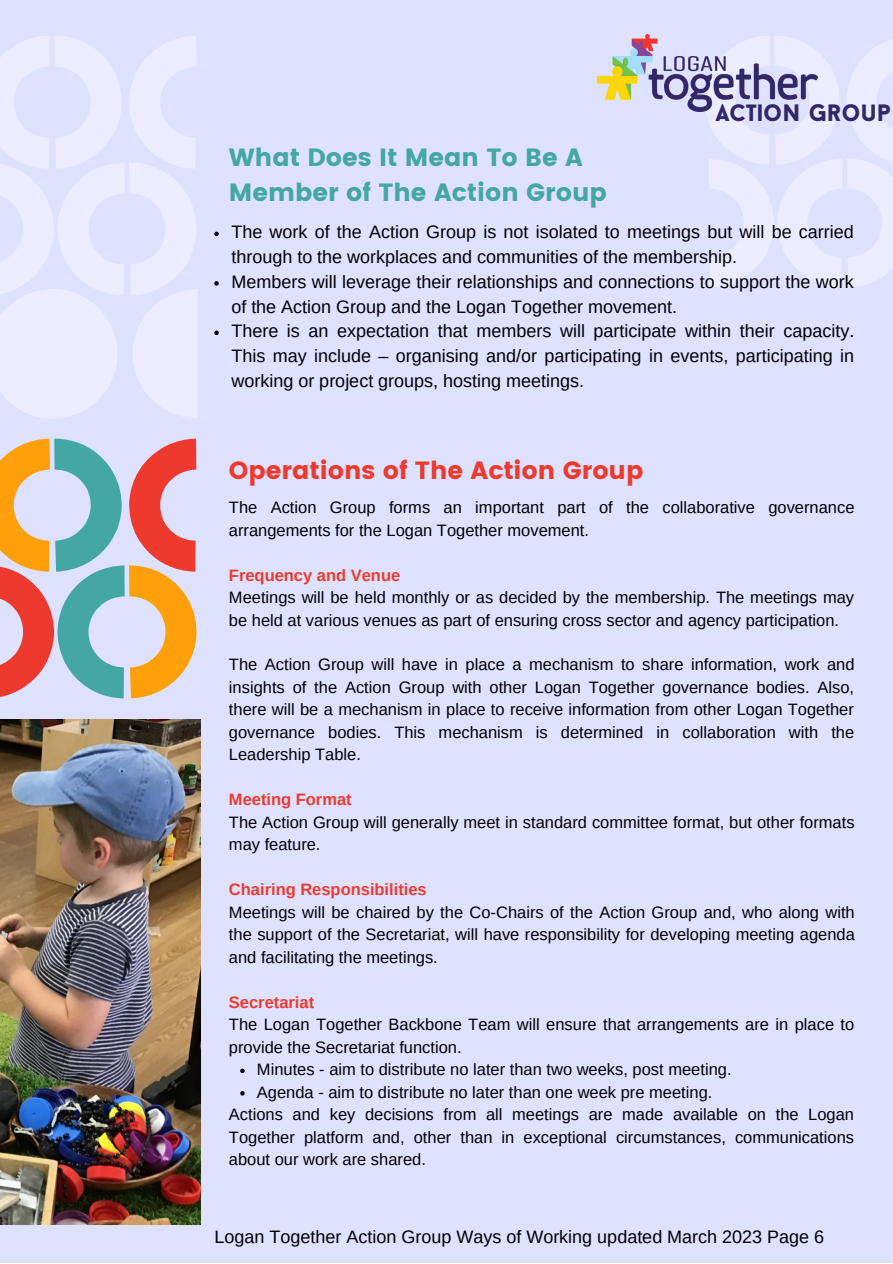
<style>
.page{position:relative;width:893px;height:1264px;background:#fff}
.page>*{position:absolute;margin:0;border:0;box-sizing:border-box;transform-origin:0 0}
.t1{font:24.9px/34.8px "Poppins";color:#45a6a6}
.t2{font:24.9px "Poppins";color:#ee3a2e}
.t3{font:900 24px "Baron Neue";color:#322867}
.t4{font:18px/24.8px "Arimo";color:#000}
.t5{font:16.5px/22.5px "Arimo";color:#000}
.t6{font:700 16.5px "Arimo";color:#ee3a2e}
</style>
<div class="page">
<div style="left:0;top:0;width:892px;height:1262px;background:#dee2ff"></div>
<svg style="left:707px;top:39px;width:185px;height:248px"></svg>
<svg style="left:0;top:438px;width:197px;height:260px"></svg>
<svg style="left:0;top:36px;width:198px;height:382px"></svg>
<img style="left:598px;top:34px;width:219px;height:78px">
<img style="left:0;top:719px;width:201px;height:504px">
<svg style="left:214px;top:232px;width:5px;height:4px"></svg>
<svg style="left:214px;top:281px;width:5px;height:4px"></svg>
<svg style="left:214px;top:330px;width:5px;height:5px"></svg>
<svg style="left:240px;top:1068px;width:5px;height:5px"></svg>
<svg style="left:240px;top:1091px;width:5px;height:4px"></svg>
<h1 class="t1" style="left:229px;top:140px;width:379px">What Does It Mean To Be A<br>Member of The Action Group</h1>
<h2 class="t3" style="left:715px;top:103px;width:177px">ACTION GROUP</h2>
<p class="t4" style="left:231px;top:220px;width:624px">The work of the Action Group is not isolated to meetings but will be carried through to the workplaces and communities of the membership.<br>Members will leverage their relationships and connections to support the work of the Action Group and the Logan Together movement.<br>There is an expectation that members will participate within their capacity.<br>This may include – organising and/or participating in events, participating in working or project groups, hosting meetings.</p>
<h1 class="t2" style="left:229px;top:455px;width:416px">Operations of The Action Group</h1>
<p class="t5" style="left:229px;top:496px;width:627px">The Action Group forms an important part of the collaborative governance arrangements for the Logan Together movement.</p>
<p class="t6" style="left:229px;top:565px;width:173px">Frequency and Venue</p>
<p class="t5" style="left:229px;top:586px;width:626px">Meetings will be held monthly or as decided by the membership. The meetings may be held at various venues as part of ensuring cross sector and agency participation.</p>
<p class="t5" style="left:229px;top:653px;width:627px;text-align:justify">The Action Group will have in place a mechanism to share information, work and insights of the Action Group with other Logan Together governance bodies. Also, there will be a mechanism in place to receive information from other Logan Together governance bodies. This mechanism is determined in collaboration with the Leadership Table.</p>
<p class="t6" style="left:229px;top:790px;width:124px">Meeting Format</p>
<p class="t5" style="left:229px;top:811px;width:627px">The Action Group will generally meet in standard committee format, but other formats may feature.</p>
<p class="t6" style="left:229px;top:880px;width:199px">Chairing Responsibilities</p>
<p class="t5" style="left:229px;top:900px;width:627px;text-align:justify">Meetings will be chaired by the Co-Chairs of the Action Group and, who along with the support of the Secretariat, will have responsibility for developing meeting agenda and facilitating the meetings.</p>
<p class="t6" style="left:229px;top:992px;width:87px">Secretariat</p>
<p class="t5" style="left:229px;top:1013px;width:627px">The Logan Together Backbone Team will ensure that arrangements are in place to provide the Secretariat function.</p>
<p class="t5" style="left:257px;top:1058px;width:476px">Minutes - aim to distribute no later than two weeks, post meeting.<br>Agenda - aim to distribute no later than one week pre meeting.</p>
<p class="t5" style="left:229px;top:1103px;width:626px;text-align:justify">Actions and key decisions from all meetings are made available on the Logan Together platform and, other than in exceptional circumstances, communications about our work are shared.</p>
<p class="t4" style="left:214px;top:1223px;width:611px">Logan Together Action Group Ways of Working updated March 2023 Page 6</p>
</div>
